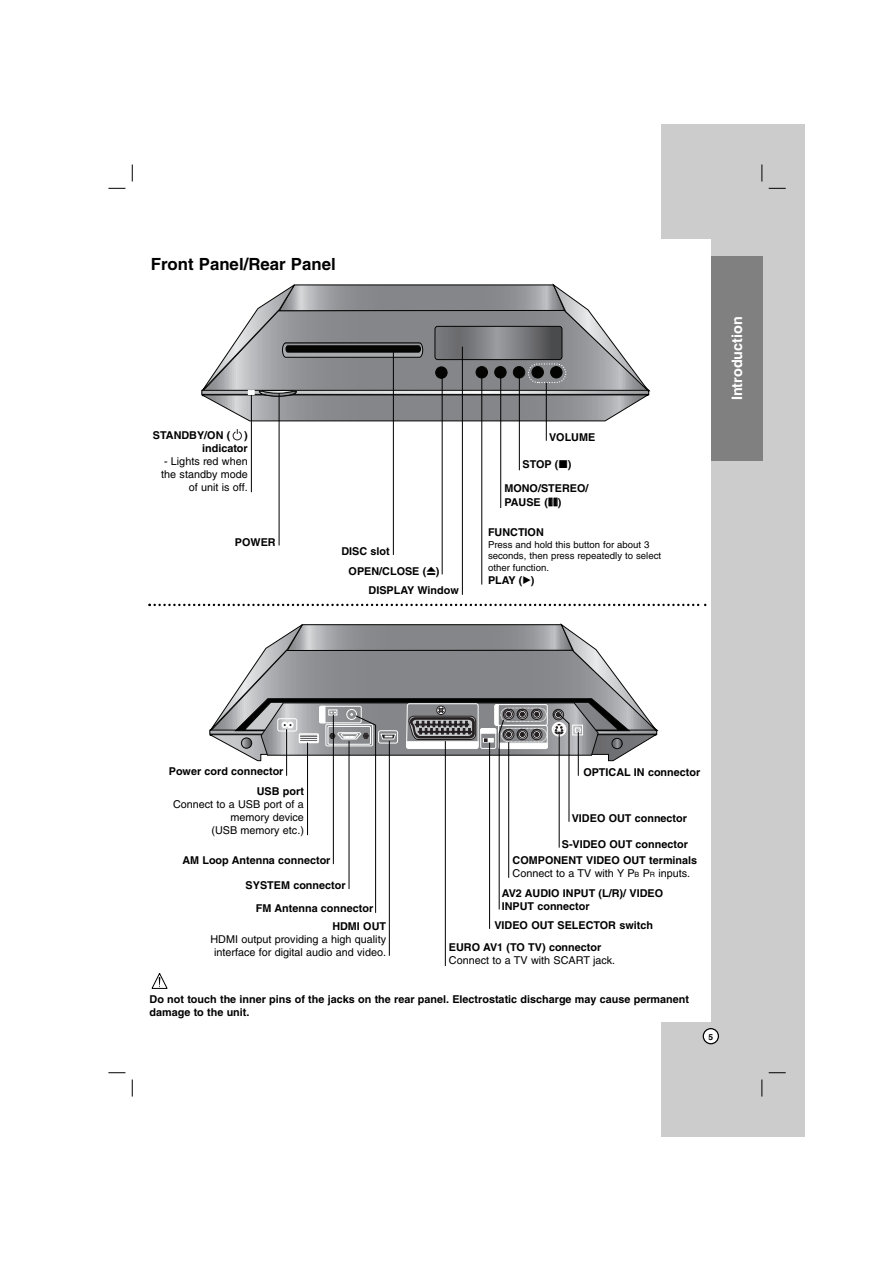
<style>
.page{position:relative;width:893px;height:1263px;background:#fff}
.page>*{position:absolute;margin:0;border:0;box-sizing:border-box;transform-origin:0 0}
.t1{font:700 16.8px "Helvetica";color:#000}
.t2{font:700 14.4px "Helvetica";color:#fff}
.t3{font:700 10.8px/12.9px "Helvetica";color:#000}
.t4{font:10.8px/12.9px "Helvetica";color:#000;text-align:right}
.t5{font:9.6px/11.6px "Helvetica";color:#000}
.t6{font:700 8.4px "Helvetica";color:#000}
.s1{font-family:"Sony PS Common";font-weight:400}
.s2{font-weight:400}
.s3{font-weight:400;font-size:7.2px}
</style>
<div class="page">
<div style="left:661px;top:124px;width:143px;height:1013px;background:#ccc"></div>
<div style="left:601px;top:239px;width:109px;height:783px;background:#fff"></div>
<svg style="left:132px;top:165px;width:1px;height:17px"></svg>
<svg style="left:761px;top:165px;width:1px;height:17px"></svg>
<svg style="left:132px;top:1080px;width:1px;height:17px"></svg>
<svg style="left:761px;top:1080px;width:1px;height:17px"></svg>
<svg style="left:108px;top:188px;width:17px;height:1px"></svg>
<svg style="left:768px;top:188px;width:17px;height:1px"></svg>
<svg style="left:108px;top:1072px;width:17px;height:1px"></svg>
<svg style="left:768px;top:1072px;width:17px;height:1px"></svg>
<svg style="left:702px;top:1028px;width:17px;height:16px"></svg>
<div style="left:710px;top:256px;width:52px;height:204px;background:#808080"></div>
<svg style="left:148px;top:604px;width:558px;height:2px"></svg>
<svg style="left:232px;top:430px;width:10px;height:10px"></svg>
<hr style="left:546px;top:382px;width:1px;height:59px;background:#000">
<hr style="left:519px;top:374px;width:1px;height:96px;background:#000">
<hr style="left:500px;top:374px;width:1px;height:134px;background:#000">
<hr style="left:442px;top:374px;width:1px;height:200px;background:#000">
<hr style="left:393px;top:351px;width:1px;height:204px;background:#000">
<hr style="left:462px;top:347px;width:1px;height:248px;background:#000">
<hr style="left:251px;top:395px;width:1px;height:97px;background:#000">
<hr style="left:578px;top:732px;width:1px;height:44px;background:#000">
<hr style="left:559px;top:734px;width:1px;height:114px;background:#000">
<hr style="left:508px;top:742px;width:1px;height:136px;background:#000">
<hr style="left:445px;top:741px;width:1px;height:225px;background:#000">
<hr style="left:389px;top:741px;width:1px;height:215px;background:#000">
<hr style="left:489px;top:743px;width:1px;height:186px;background:#000">
<hr style="left:349px;top:741px;width:1px;height:148px;background:#000">
<hr style="left:333px;top:715px;width:1px;height:149px;background:#000">
<hr style="left:307px;top:743px;width:1px;height:92px;background:#000">
<hr style="left:286px;top:729px;width:1px;height:47px;background:#000">
<hr style="left:481px;top:374px;width:1px;height:211px;background:#000">
<svg style="left:201px;top:284px;width:450px;height:137px"></svg>
<svg style="left:151px;top:973px;width:17px;height:16px"></svg>
<hr style="left:279px;top:393px;width:1px;height:152px;background:#000">
<hr style="left:568px;top:723px;width:1px;height:99px;background:#000">
<hr style="left:499px;top:733px;width:1px;height:176px;background:#000">
<hr style="left:375px;top:725px;width:1px;height:188px;background:#000">
<svg style="left:209px;top:623px;width:450px;height:138px"></svg>
<h1 class="t1" style="left:151px;top:258px;width:186px">Front Panel/Rear Panel</h1>
<p class="t3" style="left:153px;top:430px;width:79px">STANDBY/ON (</p>
<p class="t3" style="left:202px;top:430px;width:47px;text-align:right">) indicator</p>
<p class="t4" style="left:161px;top:456px;width:88px">- Lights red when the standby mode of unit is off.</p>
<p class="t3" style="left:235px;top:536px;width:42px">POWER</p>
<p class="t3" style="left:341px;top:546px;width:50px">DISC slot</p>
<p class="t3" style="left:348px;top:566px;width:92px">OPEN/CLOSE (<span class="s1">Z</span>)</p>
<p class="t3" style="left:368px;top:585px;width:92px">DISPLAY Window</p>
<p class="t3" style="left:549px;top:432px;width:48px">VOLUME</p>
<p class="t3" style="left:522px;top:458px;width:51px">STOP (<span class="s1">x</span>)</p>
<p class="t3" style="left:504px;top:483px;width:86px;line-height:13.8px">MONO/STEREO/<br>PAUSE (<span class="s1">X</span>)</p>
<p class="t3" style="left:488px;top:527px;width:57px">FUNCTION</p>
<p class="t5" style="left:488px;top:540px;width:175px">Press and hold this button for about 3 seconds, then press repeatedly to select other function.</p>
<p class="t3" style="left:488px;top:575px;width:48px">PLAY (<span class="s1">B</span>)</p>
<h2 class="t2" style="left:731px;top:400px;width:85px;rotate:-90deg">Introduction</h2>
<p class="t3" style="left:169px;top:766px;width:116px">Power cord connector</p>
<p class="t3" style="left:257px;top:786px;width:49px">USB port</p>
<p class="t4" style="left:173px;top:799px;width:132px">Connect to a USB port of a memory device<br>(USB memory etc.)</p>
<p class="t3" style="left:182px;top:855px;width:150px">AM Loop Antenna connector</p>
<p class="t3" style="left:583px;top:767px;width:118px">OPTICAL IN connector</p>
<p class="t3" style="left:571px;top:813px;width:117px">VIDEO OUT connector</p>
<p class="t3" style="left:512px;top:855px;width:186px">COMPONENT VIDEO OUT terminals<br><span class="s2">Connect to a TV with Y P</span><span class="s3">B</span> <span class="s2">P</span><span class="s3">R</span> <span class="s2">inputs.</span></p>
<p class="t3" style="left:561px;top:839px;width:127px">S-VIDEO OUT connector</p>
<p class="t3" style="left:245px;top:880px;width:101px">SYSTEM connector</p>
<p class="t3" style="left:332px;top:921px;width:55px">HDMI OUT</p>
<p class="t4" style="left:210px;top:934px;width:177px;text-align:center">HDMI output providing a high quality interface for digital audio and video.</p>
<p class="t3" style="left:449px;top:942px;width:154px">EURO AV1 (TO TV) connector</p>
<p class="t4" style="left:449px;top:955px;width:168px">Connect to a TV with SCART jack.</p>
<p class="t3" style="left:501px;top:888px;width:163px">AV2 AUDIO INPUT (L/R)/ VIDEO</p>
<p class="t3" style="left:256px;top:903px;width:119px">FM Antenna connector</p>
<p class="t3" style="left:501px;top:900px;width:89px">INPUT connector</p>
<p class="t3" style="left:494px;top:919px;width:160px">VIDEO OUT SELECTOR switch</p>
<p class="t3" style="left:149px;top:994px;width:541px">Do not touch the inner pins of the jacks on the rear panel. Electrostatic discharge may cause permanent damage to the unit.</p>
<p class="t6" style="left:708px;top:1034px;width:6px">5</p>
</div>
